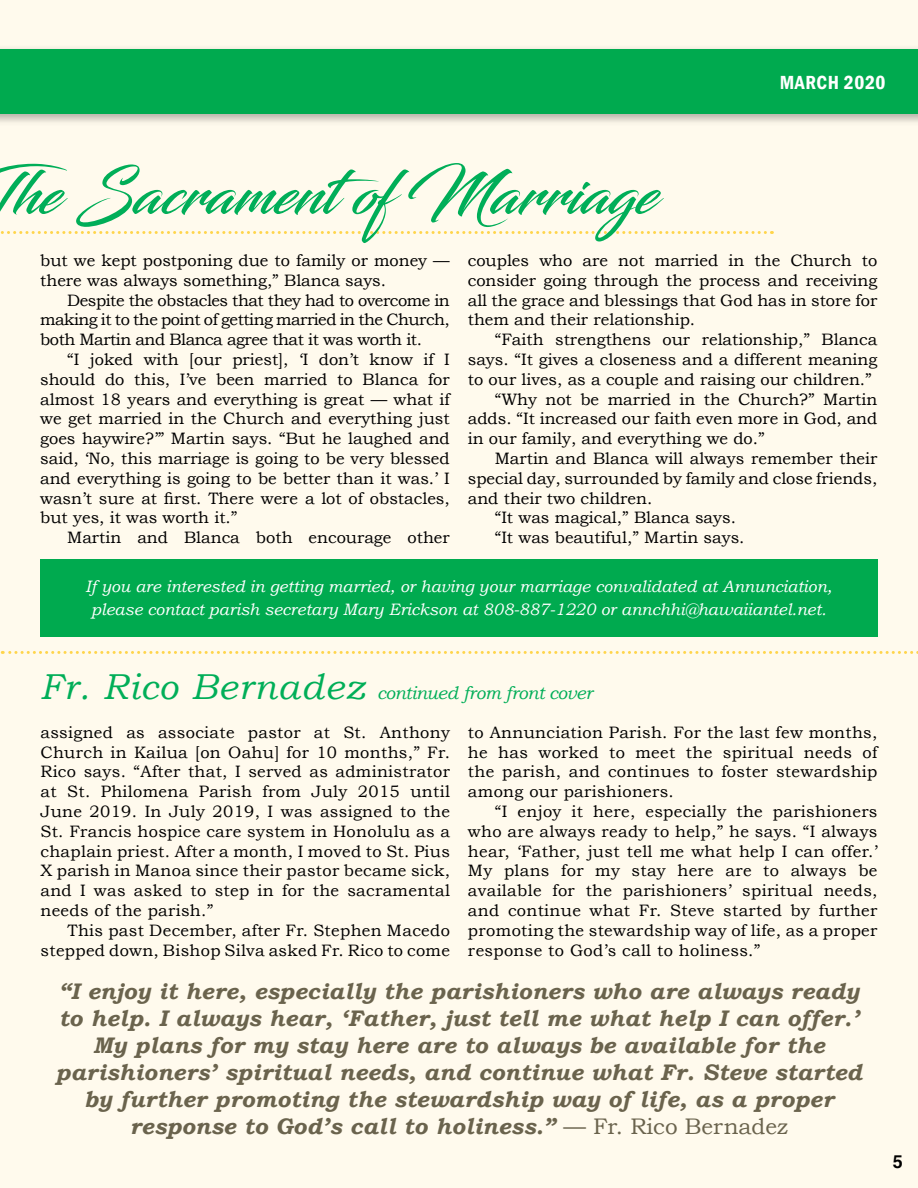
<style>
.page{position:relative;width:918px;height:1188px;background:#fffaed}
.page>*{position:absolute;margin:0;border:0;box-sizing:border-box;transform-origin:0 0}
.t1{font:60px "Blacksword";color:#00ae58}
.t2{font:italic 700 22.5px/27px "Bookman Old Style";letter-spacing:.01em;color:#6a634d;text-align:center}
.t3{font:600 condensed 19.5px "Franklin Gothic";letter-spacing:.03em;color:#fff}
.t4{font:italic 18px "Bookman Old Style";letter-spacing:-.02em;color:#00ae58}
.t5{font:700 18px "Helvetica";color:#000}
.t6{font:16.5px/19.8px "Bookman Old Style";color:#000;text-align:justify}
.t7{font:italic 16.5px/22.5px "Bookman Old Style";color:#fff;text-align:center}
.t8{font:16.5px/19.8px "Bookman Old Style";letter-spacing:.02em;color:#000;text-align:right}
.s1{font-size:36px}
.s2{font-weight:400;font-style:normal}
</style>
<div class="page">
<div style="left:0;top:45px;width:918px;height:81px;background:#000;opacity:.3"></div>
<div style="left:0;top:50px;width:918px;height:64px;background:#00aa4f"></div>
<svg style="left:0;top:231px;width:765px;height:3px"></svg>
<svg style="left:2px;top:651px;width:916px;height:3px"></svg>
<div style="left:40px;top:559px;width:837px;height:78px;background:#00aa4f"></div>
<p class="t3" style="left:780px;top:69px;width:107px">MARCH 2020</p>
<h1 class="t1" style="left:-26px;top:158px;width:685px">The SacramentofMarriage</h1>
<p class="t6" style="left:40px;top:251px;width:411px">but we kept postponing due to family or money — there was always something,” Blanca says.</p>
<p class="t6" style="left:40px;top:290px;width:411px;text-indent:27px">Despite the obstacles that they had to overcome in making it to the point of getting married in the Church, both Martin and Blanca agree that it was worth it.</p>
<p class="t6" style="left:40px;top:350px;width:411px;text-indent:27px">“I joked with [our priest], ‘I don’t know if I should do this, I’ve been married to Blanca for almost 18 years and everything is great — what if we get married in the Church and everything just goes haywire?’” Martin says. “But he laughed and said, ‘No, this marriage is going to be very blessed and everything is going to be better than it was.’ I wasn’t sure at first. There were a lot of obstacles, but yes, it was worth it.”</p>
<p class="t6" style="left:67px;top:528px;width:384px">Martin and Blanca both encourage other</p>
<p class="t6" style="left:468px;top:251px;width:411px">couples who are not married in the Church to consider going through the process and receiving all the grace and blessings that God has in store for them and their relationship.</p>
<p class="t6" style="left:495px;top:330px;width:384px">“Faith strengthens our relationship,” Blanca</p>
<p class="t6" style="left:468px;top:350px;width:411px">says. “It gives a closeness and a different meaning</p>
<p class="t6" style="left:468px;top:369px;width:406px">to our lives, as a couple and raising our children.”</p>
<p class="t6" style="left:495px;top:389px;width:384px">“Why not be married in the Church?” Martin</p>
<p class="t6" style="left:468px;top:409px;width:411px">adds. “It increased our faith even more in God, and</p>
<p class="t6" style="left:468px;top:429px;width:299px">in our family, and everything we do.”</p>
<p class="t6" style="left:495px;top:449px;width:384px">Martin and Blanca will always remember their</p>
<p class="t6" style="left:468px;top:468px;width:411px">special day, surrounded by family and close friends,</p>
<p class="t6" style="left:468px;top:488px;width:186px">and their two children.</p>
<p class="t6" style="left:495px;top:508px;width:243px">“It was magical,” Blanca says.</p>
<p class="t6" style="left:495px;top:528px;width:251px">“It was beautiful,” Martin says.</p>
<p class="t7" style="left:86px;top:575px;width:748px">If you are interested in getting married, or having your marriage convalidated at Annunciation, please contact parish secretary Mary Erickson at 808-887-1220 or annchhi@hawaiiantel.net.</p>
<p class="t4" style="left:40px;top:680px;width:554px"><span class="s1">Fr. Rico Bernadez</span> continued from front cover</p>
<p class="t6" style="left:40px;top:722px;width:411px">assigned as associate pastor at St. Anthony Church in Kailua [on Oahu] for 10 months,” Fr.<br>Rico says. “After that, I served as administrator at St. Philomena Parish from July 2015 until June 2019. In July 2019, I was assigned to the St. Francis hospice care system in Honolulu as a chaplain priest. After a month, I moved to St. Pius X parish in Manoa since their pastor became sick, and I was asked to step in for the sacramental needs of the parish.”</p>
<p class="t8" style="left:40px;top:920px;width:411px">This past December, after Fr. Stephen Macedo stepped down, Bishop Silva asked Fr. Rico to come</p>
<p class="t6" style="left:468px;top:722px;width:411px">to Annunciation Parish. For the last few months, he has worked to meet the spiritual needs of the parish, and continues to foster stewardship among our parishioners.</p>
<p class="t6" style="left:468px;top:802px;width:411px;text-indent:27px">“I enjoy it here, especially the parishioners who are always ready to help,” he says. “I always hear, ‘Father, just tell me what help I can offer.’ My plans for my stay here are to always be available for the parishioners’ spiritual needs, and continue what Fr. Steve started by further promoting the stewardship way of life, as a proper response to God’s call to holiness.”</p>
<p class="t2" style="left:56px;top:978px;width:808px">“I enjoy it here, especially the parishioners who are always ready to help. I always hear, ‘Father, just tell me what help I can offer.’ My plans for my stay here are to always be available for the parishioners’ spiritual needs, and continue what Fr. Steve started by further promoting the stewardship way of life, as a proper response to God’s call to holiness.” <span class="s2">— Fr. Rico Bernadez</span></p>
<p class="t5" style="left:893px;top:1147px;width:12px">5</p>
</div>
